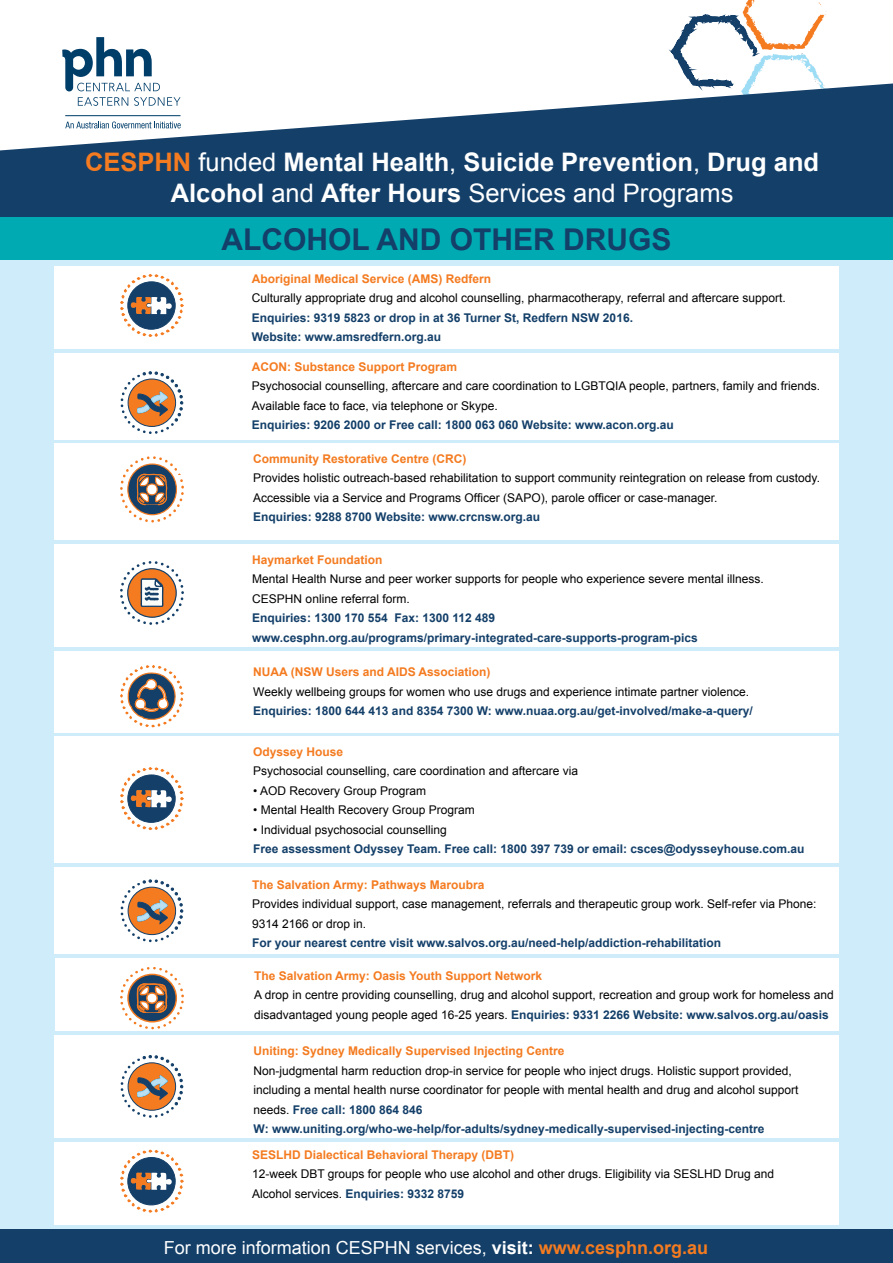
<style>
.page{position:relative;width:893px;height:1263px;background:#fff}
.page>*{position:absolute;margin:0;border:0;box-sizing:border-box;transform-origin:0 0}
.t1{font:700 30px "Arial";color:#133f69}
.t2{font:700 25.5px/30.6px "Arial";color:#fff;text-align:center}
.t3{font:18px "Arial";color:#fff}
.t4{font:12px/19.5px "Arial";color:#000}
.t5{font:700 12px/19.5px "Arial";color:#133f69}
.t6{font:700 12px "Arial";color:#f47b20}
.s1{color:#f47b20}
.s2{font-weight:400}
.s3{font-weight:700;color:#133f69}
.s4{font-weight:700}
.s5{font-weight:700;color:#f47b20}
</style>
<div class="page">
<div style="left:0;top:239px;width:893px;height:1024px;background:#ceecfa"></div>
<svg style="left:668px;top:0;width:159px;height:83px"></svg>
<svg style="left:62px;top:37px;width:95px;height:46px"></svg>
<svg style="left:0;top:83px;width:893px;height:134px;fill:#133f69"></svg>
<div style="left:54px;top:266px;width:785px;height:82px;background:#fff"></div>
<div style="left:54px;top:353px;width:785px;height:86px;background:#fff"></div>
<div style="left:54px;top:444px;width:785px;height:96px;background:#fff"></div>
<div style="left:54px;top:544px;width:785px;height:102px;background:#fff"></div>
<svg style="left:120px;top:274px;width:64px;height:63px"></svg>
<svg style="left:120px;top:371px;width:64px;height:254px"></svg>
<div style="left:54px;top:651px;width:785px;height:81px;background:#fff"></div>
<svg style="left:120px;top:665px;width:64px;height:62px"></svg>
<div style="left:54px;top:737px;width:785px;height:126px;background:#fff"></div>
<div style="left:0;top:217px;width:893px;height:42px;background:#00aab3"></div>
<div style="left:54px;top:867px;width:784px;height:87px;background:#fff"></div>
<div style="left:54px;top:1035px;width:785px;height:102px;background:#fff"></div>
<div style="left:0;top:1229px;width:893px;height:34px;background:#133f69"></div>
<div style="left:55px;top:958px;width:783px;height:73px;background:#fff"></div>
<div style="left:54px;top:1142px;width:785px;height:82px;background:#fff"></div>
<svg style="left:120px;top:767px;width:64px;height:64px"></svg>
<svg style="left:120px;top:879px;width:64px;height:334px"></svg>
<h2 class="t2" style="left:85px;top:148px;width:736px"><span class="s1">CESPHN</span> <span class="s2">funded</span> Mental Health<span class="s2">,</span> Suicide Prevention<span class="s2">,</span> Drug and<br>Alcohol <span class="s2">and</span> After Hours <span class="s2">Services and Programs</span></h2>
<h1 class="t1" style="left:221px;top:220px;width:451px">ALCOHOL AND OTHER DRUGS</h1>
<p class="t6" style="left:252px;top:271px;width:241px">Aboriginal Medical Service (AMS) Redfern</p>
<p class="t4" style="left:252px;top:288px;width:536px">Culturally appropriate drug and alcohol counselling, pharmacotherapy, referral and aftercare support.</p>
<p class="t5" style="left:252px;top:308px;width:383px">Enquiries: 9319 5823 or drop in at 36 Turner St, Redfern NSW 2016.<br>Website: www.amsredfern.org.au</p>
<p class="t6" style="left:252px;top:358px;width:207px">ACON: Substance Support Program</p>
<p class="t4" style="left:252px;top:376px;width:570px">Psychosocial counselling, aftercare and care coordination to LGBTQIA people, partners, family and friends.<br>Available face to face, via telephone or Skype.</p>
<p class="t5" style="left:252px;top:416px;width:424px">Enquiries: 9206 2000 or Free call: 1800 063 060 Website: www.acon.org.au</p>
<p class="t6" style="left:253px;top:450px;width:215px">Community Restorative Centre (CRC)</p>
<p class="t4" style="left:253px;top:468px;width:568px">Provides holistic outreach-based rehabilitation to support community reintegration on release from custody.<br>Accessible via a Service and Programs Officer (SAPO), parole officer or case-manager.</p>
<p class="t5" style="left:253px;top:507px;width:288px">Enquiries: 9288 8700 Website: www.crcnsw.org.au</p>
<p class="t6" style="left:252px;top:552px;width:132px">Haymarket Foundation</p>
<p class="t4" style="left:252px;top:569px;width:513px">Mental Health Nurse and peer worker supports for people who experience severe mental illness.<br>CESPHN online referral form.</p>
<p class="t5" style="left:252px;top:609px;width:447px">Enquiries: 1300 170 554 Fax: 1300 112 489 www.cesphn.org.au/programs/primary-integrated-care-supports-program-pics</p>
<p class="t6" style="left:253px;top:664px;width:239px">NUAA (NSW Users and AIDS Association)</p>
<p class="t4" style="left:253px;top:682px;width:497px">Weekly wellbeing groups for women who use drugs and experience intimate partner violence.</p>
<p class="t5" style="left:253px;top:701px;width:501px">Enquiries: 1800 644 413 and 8354 7300 W: www.nuaa.org.au/get-involved/make-a-query/</p>
<p class="t6" style="left:253px;top:743px;width:92px">Odyssey House</p>
<p class="t4" style="left:253px;top:761px;width:326px">Psychosocial counselling, care coordination and aftercare via</p>
<p class="t4" style="left:253px;top:781px;width:174px">• AOD Recovery Group Program</p>
<p class="t4" style="left:253px;top:800px;width:223px">• Mental Health Recovery Group Program</p>
<p class="t4" style="left:253px;top:820px;width:195px">• Individual psychosocial counselling</p>
<p class="t5" style="left:253px;top:840px;width:553px">Free assessment Odyssey Team. Free call: 1800 397 739 or email: csces@odysseyhouse.com.au</p>
<p class="t6" style="left:252px;top:877px;width:234px">The Salvation Army: Pathways Maroubra</p>
<p class="t4" style="left:252px;top:895px;width:566px">Provides individual support, case management, referrals and therapeutic group work. Self-refer via Phone:<br>9314 2166 or drop in.</p>
<p class="t5" style="left:252px;top:934px;width:471px">For your nearest centre visit www.salvos.org.au/need-help/addiction-rehabilitation</p>
<p class="t6" style="left:254px;top:967px;width:289px">The Salvation Army: Oasis Youth Support Network</p>
<p class="t4" style="left:254px;top:985px;width:581px">A drop in centre providing counselling, drug and alcohol support, recreation and group work for homeless and disadvantaged young people aged 16-25 years. <span class="s3">Enquiries: 9331 2266 Website: www.salvos.org.au/oasis</span></p>
<p class="t6" style="left:254px;top:1043px;width:312px">Uniting: Sydney Medically Supervised Injecting Centre</p>
<p class="t4" style="left:254px;top:1061px;width:546px">Non-judgmental harm reduction drop-in service for people who inject drugs. Holistic support provided, including a mental health nurse coordinator for people with mental health and drug and alcohol support needs. <span class="s3">Free call: 1800 864 846<br>W: www.uniting.org/who-we-help/for-adults/sydney-medically-supervised-injecting-centre</span></p>
<p class="t6" style="left:252px;top:1146px;width:264px">SESLHD Dialectical Behavioral Therapy (DBT)</p>
<p class="t4" style="left:252px;top:1164px;width:524px">12-week DBT groups for people who use alcohol and other drugs. Eligibility via SESLHD Drug and<br>Alcohol services. <span class="s3">Enquiries: 9332 8759</span></p>
<h3 class="t3" style="left:164px;top:1235px;width:546px">For more information CESPHN services, <span class="s4">visit:</span> <span class="s5">www.cesphn.org.au</span></h3>
</div>
